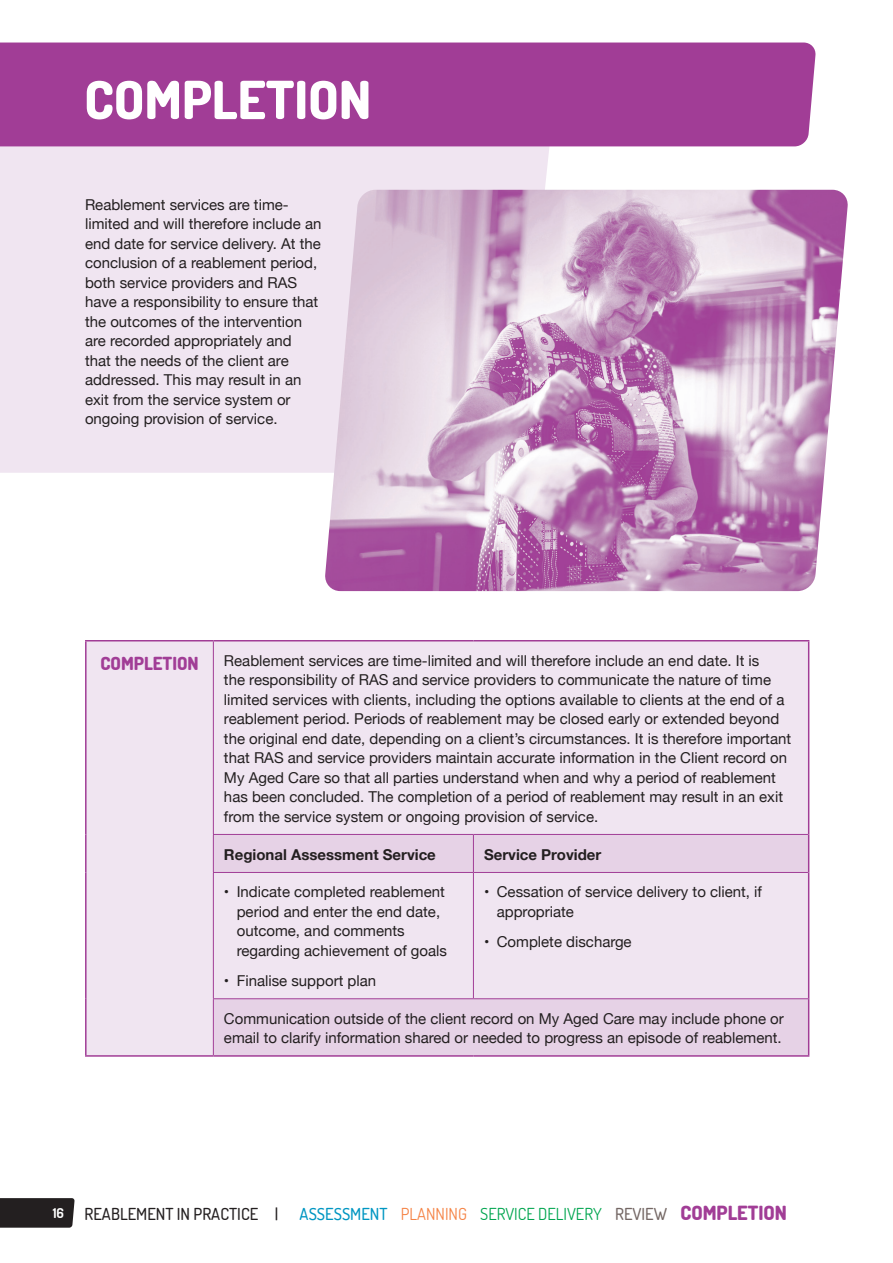
<style>
.page{position:relative;width:893px;height:1263px;background:#fff}
.page>*{position:absolute;margin:0;border:0;box-sizing:border-box;transform-origin:0 0}
.t1{font:800 52.5px "Dosis";color:#fff}
.t2{font:800 18px "Dosis";color:#a13d96}
.t3{font:16.5px "Dosis";color:#00a54f}
.t4{font:500 16.5px "Dosis";color:#231f20}
.t5{font:15px/19.5px "Helvetica Neue";color:#231f20}
.t6{font:700 15px "Helvetica Neue";color:#231f20}
.s1{font-weight:700;font-size:13.5px;color:#fff}
.s2{font-weight:500;color:#0096c2}
.s3{color:#f58345}
.s4{font-weight:500;color:#746764}
.s5{font-weight:800;font-size:19.5px;color:#a13d96}
</style>
<div class="page">
<svg style="left:0;top:1198px;width:75px;height:30px"></svg>
<div style="left:0;top:146px;width:553px;height:327px;background:#f0e5f1"></div>
<div style="left:0;top:43px;width:816px;height:103px;background:#a13d96"></div>
<img style="left:324px;top:190px;width:524px;height:401px">
<div style="left:87px;top:641px;width:721px;height:414px;background:#f0e5f1"></div>
<svg style="left:214px;top:835px;width:594px;height:220px;fill:#f0e5f1"></svg>
<hr style="left:85px;top:640px;width:128px;height:1px;background:#a13d96">
<hr style="left:85px;top:641px;width:2px;height:193px;background:#a13d96">
<hr style="left:85px;top:834px;width:2px;height:38px;background:#a13d96">
<hr style="left:85px;top:872px;width:2px;height:127px;background:#a13d96">
<hr style="left:85px;top:999px;width:2px;height:56px;background:#a13d96">
<hr style="left:85px;top:1055px;width:128px;height:2px;background:#a13d96">
<hr style="left:213px;top:640px;width:260px;height:1px;background:#a13d96">
<hr style="left:473px;top:640px;width:336px;height:1px;background:#a13d96">
<hr style="left:808px;top:641px;width:1px;height:193px;background:#a13d96">
<hr style="left:808px;top:834px;width:1px;height:38px;background:#a13d96">
<hr style="left:808px;top:872px;width:1px;height:126px;background:#a13d96">
<hr style="left:213px;top:641px;width:1px;height:193px;background:#a13d96">
<hr style="left:213px;top:834px;width:260px;height:1px;background:#a13d96">
<hr style="left:213px;top:835px;width:1px;height:37px;background:#a13d96">
<hr style="left:473px;top:834px;width:335px;height:1px;background:#a13d96">
<hr style="left:473px;top:835px;width:1px;height:37px;background:#a13d96">
<hr style="left:213px;top:872px;width:260px;height:1px;background:#a13d96">
<hr style="left:213px;top:873px;width:1px;height:125px;background:#a13d96">
<hr style="left:473px;top:872px;width:335px;height:1px;background:#a13d96">
<hr style="left:473px;top:873px;width:1px;height:125px;background:#a13d96">
<hr style="left:213px;top:998px;width:260px;height:1px;background:#a13d96">
<hr style="left:213px;top:999px;width:1px;height:56px;background:#a13d96">
<hr style="left:473px;top:998px;width:336px;height:1px;background:#a13d96">
<hr style="left:808px;top:999px;width:1px;height:56px;background:#a13d96">
<hr style="left:213px;top:1055px;width:260px;height:2px;background:#a13d96">
<hr style="left:473px;top:1055px;width:336px;height:2px;background:#a13d96">
<h1 class="t1" style="left:84px;top:66px;width:288px">COMPLETION</h1>
<p class="t5" style="left:85px;top:196px;width:238px">Reablement services are time&shy;limited and will therefore include an end date for service delivery. At the conclusion of a reablement period, both service providers and RAS have a responsibility to ensure that the outcomes of the intervention are recorded appropriately and<br>that the needs of the client are addressed. This may result in an exit from the service system or ongoing provision of service.</p>
<p class="t2" style="left:100px;top:652px;width:100px">COMPLETION</p>
<p class="t5" style="left:224px;top:651px;width:569px">Reablement services are time-limited and will therefore include an end date. It is<br>the responsibility of RAS and service providers to communicate the nature of time limited services with clients, including the options available to clients at the end of a reablement period. Periods of reablement may be closed early or extended beyond the original end date, depending on a client’s circumstances. It is therefore important that RAS and service providers maintain accurate information in the Client record on My Aged Care so that all parties understand when and why a period of reablement has been concluded. The completion of a period of reablement may result in an exit from the service system or ongoing provision of service.</p>
<p class="t6" style="left:224px;top:842px;width:213px">Regional Assessment Service</p>
<p class="t6" style="left:484px;top:842px;width:119px">Service Provider</p>
<p class="t5" style="left:237px;top:883px;width:212px;text-indent:-13px">• Indicate completed reablement period and enter the end date, outcome, and comments regarding achievement of goals</p>
<p class="t5" style="left:224px;top:972px;width:154px">• Finalise support plan</p>
<p class="t5" style="left:497px;top:883px;width:267px;text-indent:-13px">• Cessation of service delivery to client, if appropriate</p>
<p class="t5" style="left:484px;top:933px;width:149px">• Complete discharge</p>
<p class="t5" style="left:224px;top:1009px;width:561px">Communication outside of the client record on My Aged Care may include phone or email to clarify information shared or needed to progress an episode of reablement.</p>
<p class="t4" style="left:53px;top:1204px;width:227px"><span class="s1">16</span> REABLEMENT IN PRACTICE |</p>
<p class="t3" style="left:300px;top:1203px;width:489px"><span class="s2">ASSESSMENT</span> <span class="s3">PLANNING</span> SERVICE DELIVERY <span class="s4">REVIEW</span> <span class="s5">COMPLETION</span></p>
</div>
